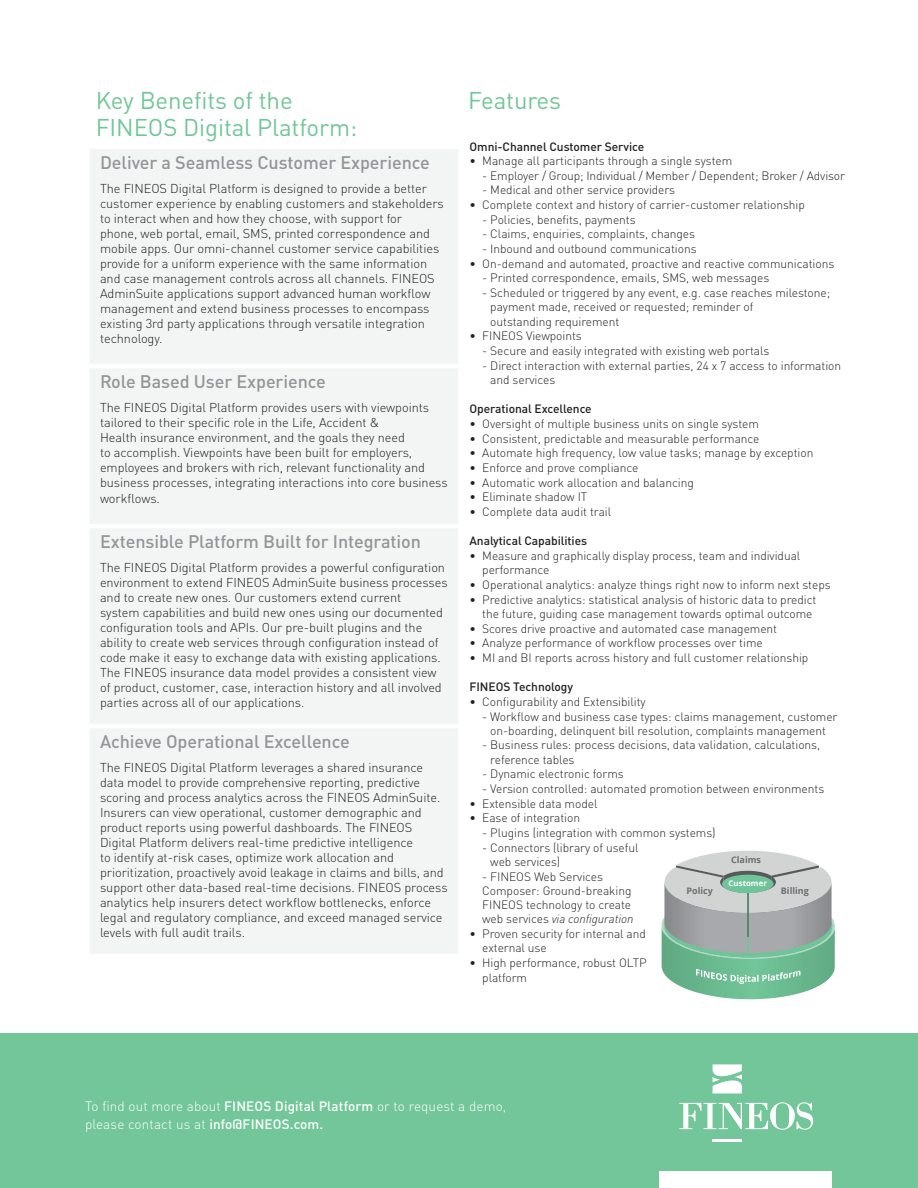
<style>
.page{position:relative;width:918px;height:1188px;background:#fff}
.page>*{position:absolute;margin:0;border:0;box-sizing:border-box;transform-origin:0 0}
.t1{font:24px/27px "DIN Pro";letter-spacing:-.005em;color:#72c699}
.t2{font:500 18px "DIN Pro";letter-spacing:-.005em;color:#939598}
.t3{font:300 13.5px/18px "DIN";letter-spacing:.01em;color:#fff}
.t4{font:300 12.75px/15px "DIN";letter-spacing:-.005em;color:#231f20}
.t5{font:300 12px/14.2px "DIN";letter-spacing:-.005em;color:#231f20}
.t6{font:500 12px "DIN";letter-spacing:-.005em;color:#231f20}
.t7{font:italic 300 12px "DIN Pro";letter-spacing:-.005em;color:#231f20}
.t8{font:700 9px "Open Sans";color:#6d6e71}
.t9{font:700 7.8px "Open Sans";color:#fff}
.s1{font-family:"DIN";font-style:normal}
.s2{font-weight:500}
</style>
<div class="page">
<svg style="left:662px;top:851px;width:173px;height:148px;background:#a5c0b3"></svg>
<div style="left:0;top:1033px;width:918px;height:155px;background:#72c699"></div>
<svg style="left:679px;top:1102px;width:134px;height:28px"></svg>
<hr style="left:713px;top:1139px;width:29px;height:2px;background:#fff">
<svg style="left:713px;top:1064px;width:29px;height:29px"></svg>
<div style="left:659px;top:1172px;width:173px;height:16px;background:#fff"></div>
<div style="left:90px;top:149px;width:368px;height:804px;background:#f3f5f5"></div>
<hr style="left:85px;top:364px;width:378px;height:4px;background:#fff">
<hr style="left:85px;top:524px;width:378px;height:4px;background:#fff">
<hr style="left:85px;top:724px;width:378px;height:4px;background:#fff">
<h1 class="t1" style="left:96px;top:85px;width:263px">Key Benefits of the<br>FINEOS Digital Platform:</h1>
<h2 class="t2" style="left:100px;top:148px;width:331px">Deliver a Seamless Customer Experience</h2>
<p class="t4" style="left:100px;top:180px;width:345px">The FINEOS Digital Platform is designed to provide a better customer experience by enabling customers and stakeholders to interact when and how they choose, with support for<br>phone, web portal, email, SMS, printed correspondence and mobile apps. Our omni-channel customer service capabilities provide for a uniform experience with the same information and case management controls across all channels. FINEOS AdminSuite applications support advanced human workflow management and extend business processes to encompass existing 3rd party applications through versatile integration technology.</p>
<h2 class="t2" style="left:100px;top:367px;width:227px">Role Based User Experience</h2>
<p class="t4" style="left:100px;top:400px;width:349px">The FINEOS Digital Platform provides users with viewpoints tailored to their specific role in the Life, Accident &amp;<br>Health insurance environment, and the goals they need<br>to accomplish. Viewpoints have been built for employers, employees and brokers with rich, relevant functionality and business processes, integrating interactions into core business</p>
<p class="t4" style="left:100px;top:491px;width:61px">workflows.</p>
<h2 class="t2" style="left:100px;top:527px;width:323px">Extensible Platform Built for Integration</h2>
<p class="t4" style="left:100px;top:560px;width:349px">The FINEOS Digital Platform provides a powerful configuration environment to extend FINEOS AdminSuite business processes and to create new ones. Our customers extend current<br>system capabilities and build new ones using our documented configuration tools and APIs. Our pre-built plugins and the ability to create web services through configuration instead of code make it easy to exchange data with existing applications.<br>The FINEOS insurance data model provides a consistent view of product, customer, case, interaction history and all involved parties across all of our applications.</p>
<h2 class="t2" style="left:100px;top:727px;width:251px">Achieve Operational Excellence</h2>
<p class="t4" style="left:100px;top:760px;width:349px">The FINEOS Digital Platform leverages a shared insurance data model to provide comprehensive reporting, predictive scoring and process analytics across the FINEOS AdminSuite.<br>Insurers can view operational, customer demographic and product reports using powerful dashboards. The FINEOS Digital Platform delivers real-time predictive intelligence<br>to identify at-risk cases, optimize work allocation and prioritization, proactively avoid leakage in claims and bills, and support other data-based real-time decisions. FINEOS process analytics help insurers detect workflow bottlenecks, enforce legal and regulatory compliance, and exceed managed service levels with full audit trails.</p>
<h1 class="t1" style="left:468px;top:85px;width:95px">Features</h1>
<p class="t6" style="left:470px;top:139px;width:176px">Omni-Channel Customer Service</p>
<p class="t5" style="left:470px;top:154px;width:264px">• Manage all participants through a single system</p>
<p class="t5" style="left:482px;top:168px;width:364px">- Employer / Group; Individual / Member / Dependent; Broker / Advisor</p>
<p class="t5" style="left:482px;top:183px;width:194px">- Medical and other service providers</p>
<p class="t5" style="left:470px;top:198px;width:337px">• Complete context and history of carrier-customer relationship</p>
<p class="t5" style="left:482px;top:212px;width:155px">- Policies, benefits, payments</p>
<p class="t5" style="left:482px;top:227px;width:214px">- Claims, enquiries, complaints, changes</p>
<p class="t5" style="left:482px;top:242px;width:216px">- Inbound and outbound communications</p>
<p class="t5" style="left:470px;top:256px;width:366px">• On-demand and automated, proactive and reactive communications</p>
<p class="t5" style="left:482px;top:271px;width:289px">- Printed correspondence, emails, SMS, web messages</p>
<p class="t5" style="left:490px;top:286px;width:341px;text-indent:-8px">- Scheduled or triggered by any event, e.g. case reaches milestone; payment made, received or requested; reminder of<br>outstanding requirement</p>
<p class="t5" style="left:470px;top:329px;width:114px">• FINEOS Viewpoints</p>
<p class="t5" style="left:482px;top:343px;width:289px">- Secure and easily integrated with existing web portals</p>
<p class="t5" style="left:490px;top:358px;width:352px;text-indent:-8px">- Direct interaction with external parties, 24 x 7 access to information and services</p>
<p class="t6" style="left:470px;top:401px;width:124px">Operational Excellence</p>
<p class="t5" style="left:470px;top:416px;width:291px">• Oversight of multiple business units on single system</p>
<p class="t5" style="left:470px;top:431px;width:292px">• Consistent, predictable and measurable performance</p>
<p class="t5" style="left:470px;top:446px;width:345px">• Automate high frequency, low value tasks; manage by exception</p>
<p class="t5" style="left:470px;top:460px;width:170px">• Enforce and prove compliance</p>
<p class="t5" style="left:470px;top:475px;width:226px">• Automatic work allocation and balancing</p>
<p class="t5" style="left:470px;top:490px;width:119px">• Eliminate shadow IT</p>
<p class="t5" style="left:470px;top:504px;width:143px">• Complete data audit trail</p>
<p class="t6" style="left:470px;top:533px;width:119px">Analytical Capabilities</p>
<p class="t5" style="left:482px;top:548px;width:320px;text-indent:-13px">• Measure and graphically display process, team and individual performance</p>
<p class="t5" style="left:470px;top:577px;width:363px">• Operational analytics: analyze things right now to inform next steps</p>
<p class="t5" style="left:482px;top:592px;width:336px;text-indent:-13px">• Predictive analytics: statistical analysis of historic data to predict the future, guiding case management towards optimal outcome</p>
<p class="t5" style="left:470px;top:621px;width:309px">• Scores drive proactive and automated case management</p>
<p class="t5" style="left:470px;top:636px;width:295px">• Analyze performance of workflow processes over time</p>
<p class="t5" style="left:470px;top:650px;width:340px">• MI and BI reports across history and full customer relationship</p>
<p class="t6" style="left:470px;top:679px;width:105px">FINEOS Technology</p>
<p class="t5" style="left:470px;top:694px;width:178px">• Configurability and Extensibility</p>
<p class="t5" style="left:482px;top:709px;width:357px;text-align:center">- Workflow and business case types: claims management, customer on-boarding, delinquent bill resolution, complaints management</p>
<p class="t5" style="left:490px;top:738px;width:331px;text-indent:-8px">- Business rules: process decisions, data validation, calculations, reference tables</p>
<p class="t5" style="left:482px;top:767px;width:143px">- Dynamic electronic forms</p>
<p class="t5" style="left:482px;top:782px;width:344px">- Version controlled: automated promotion between environments</p>
<p class="t5" style="left:470px;top:796px;width:129px">• Extensible data model</p>
<p class="t5" style="left:470px;top:811px;width:112px">• Ease of integration</p>
<p class="t5" style="left:482px;top:826px;width:235px">- Plugins (integration with common systems)</p>
<p class="t5" style="left:490px;top:840px;width:150px;text-indent:-8px">- Connectors (library of useful web services)</p>
<p class="t5" style="left:482px;top:869px;width:151px">- FINEOS Web Services<br>Composer: Ground-breaking<br>FINEOS technology to create</p>
<p class="t7" style="left:482px;top:910px;width:153px"><span class="s1">web services</span> via configuration</p>
<p class="t5" style="left:482px;top:927px;width:165px;text-indent:-13px">• Proven security for internal and external use</p>
<p class="t5" style="left:482px;top:955px;width:166px;line-height:15px;text-indent:-13px">• High performance, robust OLTP platform</p>
<p class="t8" style="left:731px;top:854px;width:31px">Claims</p>
<p class="t9" style="left:729px;top:878px;width:40px">Customer</p>
<p class="t8" style="left:781px;top:884px;width:29px">Billing</p>
<p class="t8" style="left:686px;top:884px;width:28px">Policy</p>
<p class="t3" style="left:85px;top:1097px;width:423px">To find out more about <span class="s2">FINEOS Digital Platform</span> or to request a demo, please contact us at <span class="s2">info@FINEOS.com.</span></p>
</div>
